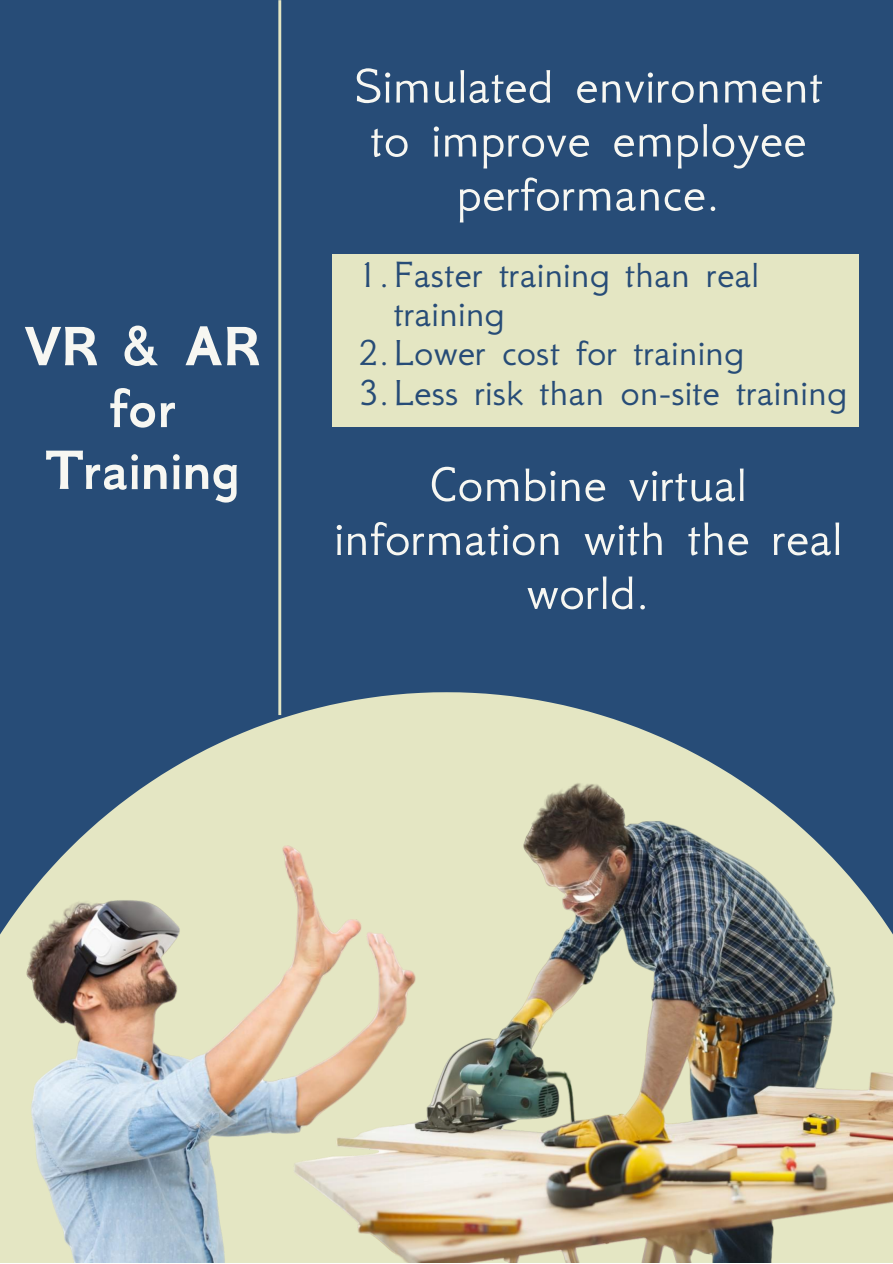
<style>
.page{position:relative;width:893px;height:1264px;background:#fff}
.page>*{position:absolute;margin:0;border:0;box-sizing:border-box;transform-origin:0 0}
.t1{font:700 61.5px/61.8px "GFS Neohellenic";color:#f7f7f2;text-align:center}
.t2{font:54px/54px "GFS Neohellenic";color:#f7f7f2;text-align:center}
.t3{font:40.2px "GFS Neohellenic";color:#274c77}
</style>
<div class="page">
<div style="left:0;top:0;width:892px;height:1262px;background:#274c77"></div>
<svg style="left:278px;top:0;width:3px;height:692px;background:#ccd3b9"></svg>
<svg style="left:222px;top:692px;width:424px;height:50px;fill:#e4e6c3"></svg>
<div style="left:332px;top:255px;width:526px;height:172px;background:#e4e6c3"></div>
<img style="left:268px;top:731px;width:624px;height:531px">
<img style="left:0;top:742px;width:591px;height:520px">
<p class="t1" style="left:24px;top:322px;width:238px">VR &amp; AR for<br>Training</p>
<p class="t2" style="left:354px;top:65px;width:470px">Simulated environment to improve employee performance.</p>
<p class="t3" style="left:357px;top:262px;width:403px">1.Faster training than real</p>
<p class="t3" style="left:393px;top:302px;width:112px">training</p>
<p class="t3" style="left:357px;top:341px;width:387px">2.Lower cost for training</p>
<p class="t3" style="left:357px;top:380px;width:490px">3.Less risk than on-site training</p>
<p class="t2" style="left:334px;top:464px;width:510px">Combine virtual information with the real world.</p>
</div>
